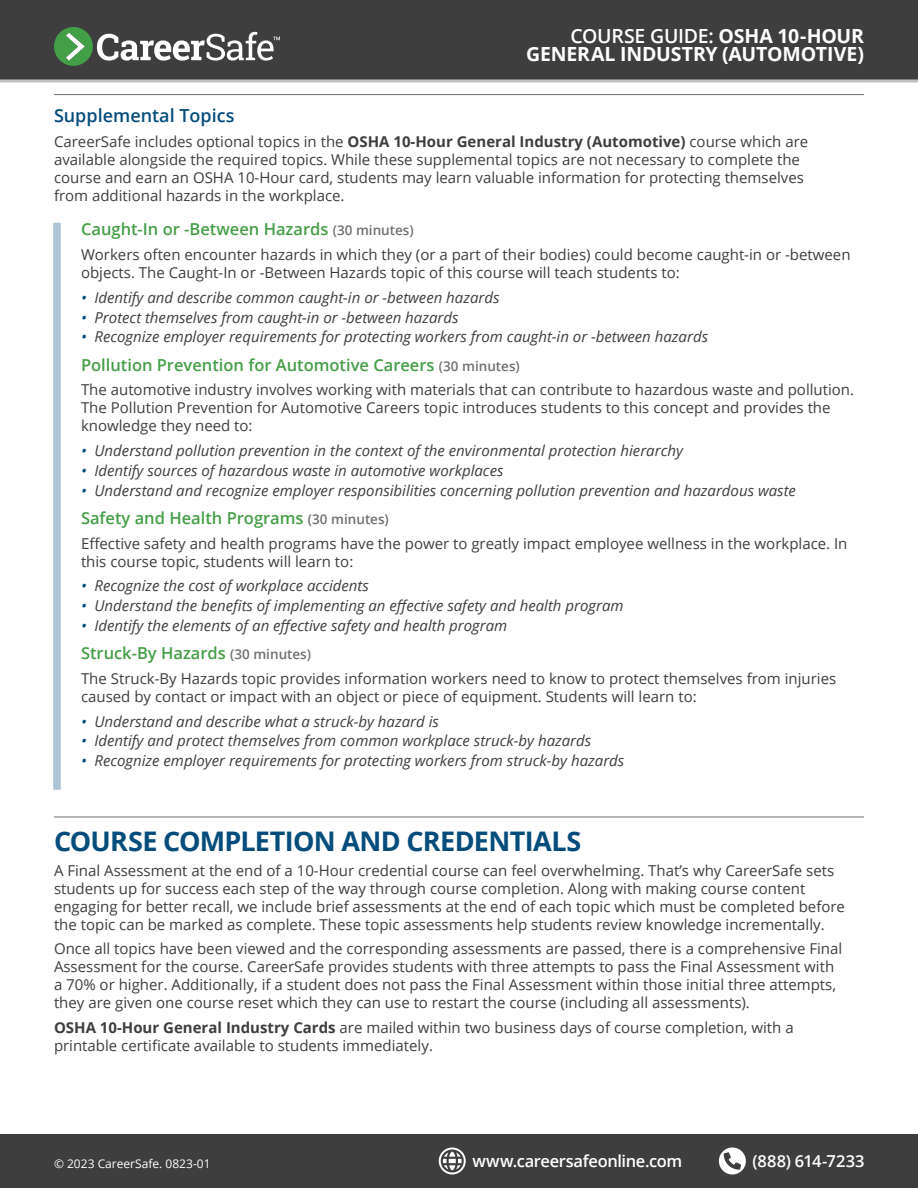
<style>
.page{position:relative;width:918px;height:1188px;background:#fff}
.page>*{position:absolute;margin:0;border:0;box-sizing:border-box;transform-origin:0 0}
.guide-section-headin{font:700 27px "Open Sans";letter-spacing:-.025em;color:#044c7a}
.t1{font:700 19.5px/18px "Open Sans";letter-spacing:-.01em;color:#fff;text-align:right}
.guide-section-title{font:600 18px "Open Sans";color:#044c7a}
.guide-section-title-2{font:600 16.5px "Open Sans";color:#459e47}
.t2{font:600 16.5px "Open Sans";letter-spacing:-.02em;color:#fff}
.t3{font:600 16.5px "Open Sans";letter-spacing:.01em;color:#fff}
.guide-section-body{font:15px/18px "Open Sans";color:#3e3e3e}
.t4{font:italic 15px "Open Sans";color:#3e3e3e}
.t5{font:12px "Open Sans";color:#fff}
.s1{font-weight:600}
.s2{font-weight:700}
.s3{font-size:13.5px;color:#707070}
.s4{color:#044c7a}
</style>
<div class="page">
<div style="left:0;top:0;width:918px;height:81px;background:#3e3e3e"></div>
<hr style="left:0;top:80px;width:918px;height:2px;background:#bfbfbf">
<div style="left:0;top:1134px;width:918px;height:54px;background:#3e3e3e"></div>
<svg style="left:54px;top:27px;width:226px;height:39px"></svg>
<svg style="left:439px;top:1148px;width:27px;height:26px"></svg>
<svg style="left:441px;top:1149px;width:23px;height:24px"></svg>
<div style="left:719px;top:1148px;width:27px;height:26px;background:#fff;border-radius:50%"></div>
<svg style="left:724px;top:1152px;width:17px;height:18px"></svg>
<div style="left:53px;top:223px;width:8px;height:567px;background:#acc4d3"></div>
<hr style="left:54px;top:94px;width:810px;height:1px;background:#707070">
<hr style="left:54px;top:817px;width:810px;height:1px;background:#707070">
<h2 class="t1" style="left:526px;top:26px;width:339px"><span class="s1">COURSE GUIDE:</span> OSHA 10-HOUR<br>GENERAL INDUSTRY (AUTOMOTIVE)</h2>
<p class="guide-section-title" style="left:54px;top:103px;width:182px">Supplemental Topics</p>
<p class="guide-section-body" style="left:54px;top:132px;width:756px">CareerSafe includes optional topics in the <span class="s2">OSHA 10-Hour General Industry (Automotive)</span> course which are available alongside the required topics. While these supplemental topics are not necessary to complete the course and earn an OSHA 10-Hour card, students may learn valuable information for protecting themselves from additional hazards in the workplace.</p>
<p class="guide-section-title-2" style="left:81px;top:218px;width:334px">Caught-In or -Between Hazards <span class="s3">(30 minutes)</span></p>
<p class="guide-section-body" style="left:81px;top:245px;width:771px">Workers often encounter hazards in which they (or a part of their bodies) could become caught-in or -between objects. The Caught-In or -Between Hazards topic of this course will teach students to:</p>
<p class="t4" style="left:81px;top:287px;width:420px"><span class="s4">•</span> Identify and describe common caught-in or -between hazards</p>
<p class="t4" style="left:81px;top:307px;width:379px"><span class="s4">•</span> Protect themselves from caught-in or -between hazards</p>
<p class="t4" style="left:81px;top:327px;width:629px"><span class="s4">•</span> Recognize employer requirements for protecting workers from caught-in or -between hazards</p>
<p class="guide-section-title-2" style="left:81px;top:353px;width:440px">Pollution Prevention for Automotive Careers <span class="s3">(30 minutes)</span></p>
<p class="guide-section-body" style="left:81px;top:381px;width:775px">The automotive industry involves working with materials that can contribute to hazardous waste and pollution.<br>The Pollution Prevention for Automotive Careers topic introduces students to this concept and provides the knowledge they need to:</p>
<p class="t4" style="left:81px;top:440px;width:604px"><span class="s4">•</span> Understand pollution prevention in the context of the environmental protection hierarchy</p>
<p class="t4" style="left:81px;top:460px;width:424px"><span class="s4">•</span> Identify sources of hazardous waste in automotive workplaces</p>
<p class="t4" style="left:81px;top:480px;width:716px"><span class="s4">•</span> Understand and recognize employer responsibilities concerning pollution prevention and hazardous waste</p>
<p class="guide-section-title-2" style="left:81px;top:507px;width:309px">Safety and Health Programs <span class="s3">(30 minutes)</span></p>
<p class="guide-section-body" style="left:81px;top:534px;width:768px">Effective safety and health programs have the power to greatly impact employee wellness in the workplace. In this course topic, students will learn to:</p>
<p class="t4" style="left:81px;top:576px;width:289px"><span class="s4">•</span> Recognize the cost of workplace accidents</p>
<p class="t4" style="left:81px;top:595px;width:544px"><span class="s4">•</span> Understand the benefits of implementing an effective safety and health program</p>
<p class="t4" style="left:81px;top:615px;width:428px"><span class="s4">•</span> Identify the elements of an effective safety and health program</p>
<p class="guide-section-title-2" style="left:81px;top:642px;width:232px">Struck-By Hazards <span class="s3">(30 minutes)</span></p>
<p class="guide-section-body" style="left:81px;top:669px;width:757px">The Struck-By Hazards topic provides information workers need to know to protect themselves from injuries caused by contact or impact with an object or piece of equipment. Students will learn to:</p>
<p class="t4" style="left:81px;top:711px;width:359px"><span class="s4">•</span> Understand and describe what a struck-by hazard is</p>
<p class="t4" style="left:81px;top:731px;width:512px"><span class="s4">•</span> Identify and protect themselves from common workplace struck-by hazards</p>
<p class="t4" style="left:81px;top:750px;width:545px"><span class="s4">•</span> Recognize employer requirements for protecting workers from struck-by hazards</p>
<p class="guide-section-headin" style="left:54px;top:822px;width:529px">COURSE COMPLETION AND CREDENTIALS</p>
<p class="guide-section-body" style="left:54px;top:861px;width:793px">A Final Assessment at the end of a 10-Hour credential course can feel overwhelming. That’s why CareerSafe sets students up for success each step of the way through course completion. Along with making course content engaging for better recall, we include brief assessments at the end of each topic which must be completed before the topic can be marked as complete. These topic assessments help students review knowledge incrementally.</p>
<p class="guide-section-body" style="left:54px;top:940px;width:790px">Once all topics have been viewed and the corresponding assessments are passed, there is a comprehensive Final Assessment for the course. CareerSafe provides students with three attempts to pass the Final Assessment with a 70% or higher. Additionally, if a student does not pass the Final Assessment within those initial three attempts, they are given one course reset which they can use to restart the course (including all assessments).</p>
<p class="guide-section-body" style="left:54px;top:1018px;width:741px"><span class="s2">OSHA 10-Hour General Industry Cards</span> are mailed within two business days of course completion, with a printable certificate available to students immediately.</p>
<p class="t5" style="left:54px;top:1155px;width:158px">© 2023 CareerSafe. 0823-01</p>
<p class="t2" style="left:472px;top:1150px;width:211px">www.careersafeonline.com</p>
<p class="t3" style="left:753px;top:1150px;width:114px">(888) 614-7233</p>
</div>
